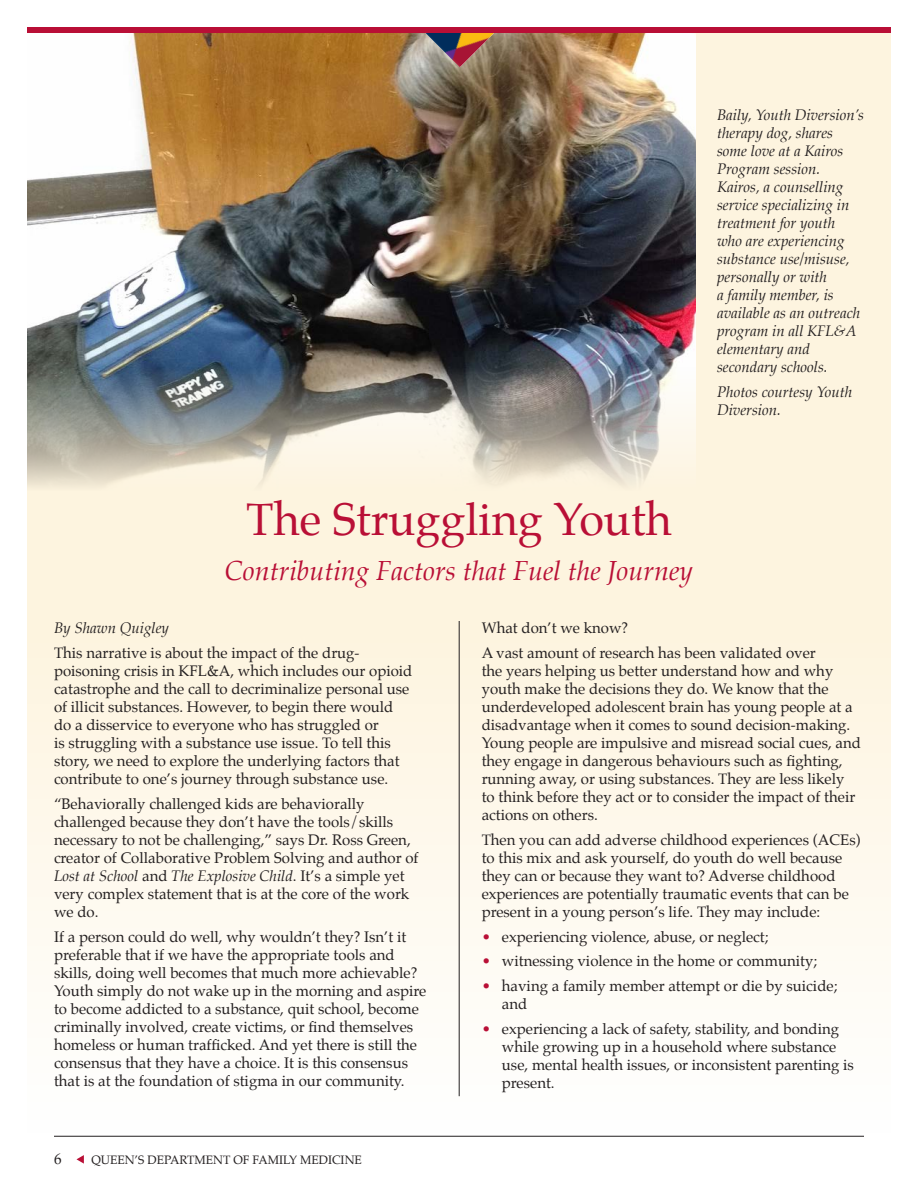
<style>
.page{position:relative;width:918px;height:1188px;background:#fff}
.page>*{position:absolute;margin:0;border:0;box-sizing:border-box;transform-origin:0 0}
.t1{font:45px "Palatino";color:#b90f36}
.t2{font:italic 27px "Palatino";color:#b90f36}
.t3{font:15px/18px "Palatino";color:#231f20}
.t4{font:italic 15px/18px "Palatino";color:#231f20}
.t5{font:12px "Palatino";color:#231f20}
.s1{color:#b90f36}
.s2{font-style:italic}
</style>
<div class="page">
<div style="left:27px;top:27px;width:864px;height:1134px;background:linear-gradient(to bottom,#fdf1d7,#fefcf6)"></div>
<img style="left:27px;top:33px;width:669px;height:457px">
<div style="left:27px;top:27px;width:864px;height:6px;background:#b90f36"></div>
<img style="left:426px;top:33px;width:68px;height:34px">
<hr style="left:459px;top:621px;width:1px;height:475px;background:#231f20">
<p class="t4" style="left:717px;top:108px;width:148px">Baily, Youth Diversion’s therapy dog, shares some love at a Kairos<br>Program session.<br>Kairos, a counselling service specializing in treatment for youth<br>who are experiencing substance use/misuse, personally or with<br>a family member, is available as an outreach program in all KFL&amp;A elementary and secondary schools.</p>
<p class="t4" style="left:717px;top:385px;width:137px">Photos courtesy Youth<br>Diversion.</p>
<p class="t1" style="left:246px;top:490px;width:427px">The Struggling Youth</p>
<p class="t2" style="left:225px;top:554px;width:470px">Contributing Factors that Fuel the Journey</p>
<p class="t3" style="left:482px;top:620px;width:148px">What don’t we know?</p>
<p class="t3" style="left:482px;top:645px;width:381px">A vast amount of research has been validated over<br>the years helping us better understand how and why youth make the decisions they do. We know that the underdeveloped adolescent brain has young people at a disadvantage when it comes to sound decision-making.<br>Young people are impulsive and misread social cues, and they engage in dangerous behaviours such as fighting, running away, or using substances. They are less likely to think before they act or to consider the impact of their actions on others.</p>
<p class="t3" style="left:482px;top:832px;width:381px">Then you can add adverse childhood experiences (ACEs) to this mix and ask yourself, do youth do well because they can or because they want to? Adverse childhood experiences are potentially traumatic events that can be present in a young person’s life. They may include:</p>
<p class="t3" style="left:482px;top:929px;width:288px"><span class="s1">•</span> experiencing violence, abuse, or neglect;</p>
<p class="t3" style="left:482px;top:953px;width:337px"><span class="s1">•</span> witnessing violence in the home or community;</p>
<p class="t3" style="left:502px;top:978px;width:337px;text-indent:-20px"><span class="s1">•</span> having a family member attempt or die by suicide; and</p>
<p class="t3" style="left:502px;top:1021px;width:354px;text-indent:-20px"><span class="s1">•</span> experiencing a lack of safety, stability, and bonding while growing up in a household where substance use, mental health issues, or inconsistent parenting is present.</p>
<p class="t4" style="left:54px;top:621px;width:117px">By Shawn Quigley</p>
<p class="t3" style="left:54px;top:645px;width:360px">This narrative is about the impact of the drug&shy;poisoning crisis in KFL&amp;A, which includes our opioid catastrophe and the call to decriminalize personal use of illicit substances. However, to begin there would do a disservice to everyone who has struggled or<br>is struggling with a substance use issue. To tell this story, we need to explore the underlying factors that contribute to one’s journey through substance use.</p>
<p class="t3" style="left:54px;top:796px;width:366px">“Behaviorally challenged kids are behaviorally challenged because they don’t have the tools/skills necessary to not be challenging,” says Dr. Ross Green, creator of Collaborative Problem Solving and author of <span class="s2">Lost at School</span> and <span class="s2">The Explosive Child</span>. It’s a simple yet very complex statement that is at the core of the work we do.</p>
<p class="t3" style="left:54px;top:929px;width:374px">If a person could do well, why wouldn’t they? Isn’t it preferable that if we have the appropriate tools and skills, doing well becomes that much more achievable?<br>Youth simply do not wake up in the morning and aspire to become addicted to a substance, quit school, become criminally involved, create victims, or find themselves homeless or human trafficked. And yet there is still the consensus that they have a choice. It is this consensus that is at the foundation of stigma in our community.</p>
<p class="t3" style="left:54px;top:1151px;width:9px">6</p>
<p class="t5" style="left:91px;top:1152px;width:272px">QUEEN’S DEPARTMENT OF FAMILY MEDICINE</p>
</div>
